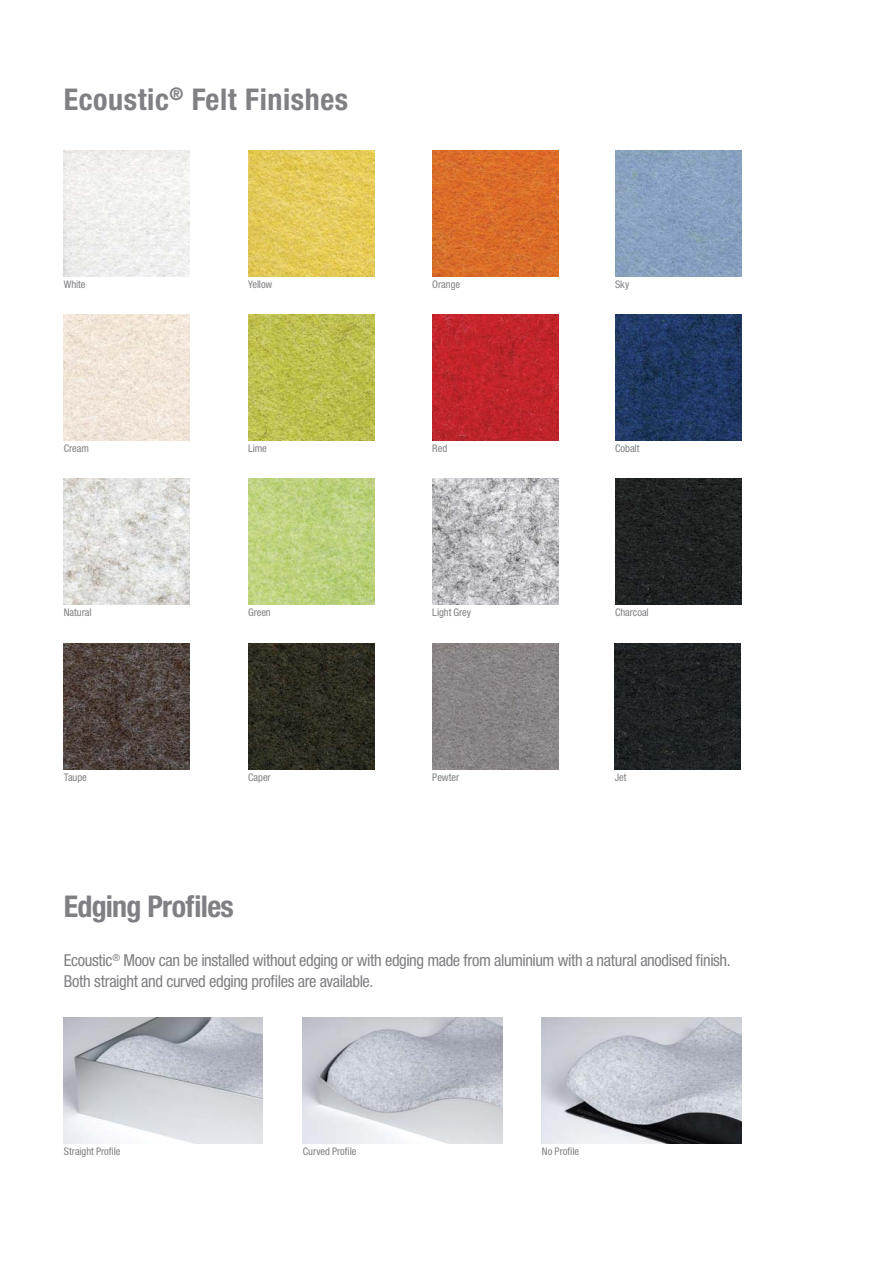
<style>
.page{position:relative;width:893px;height:1263px;background:#fff}
.page>*{position:absolute;margin:0;border:0;box-sizing:border-box;transform-origin:0 0}
.t1{font:700 condensed 30px "Helvetica Neue LT Std";letter-spacing:.02em;color:#807f83}
.t2{font:700 condensed 30px "Helvetica Neue LT Std";letter-spacing:-.025em;color:#807f83}
.t3{font:condensed 16.5px/21px "Helvetica Neue LT Std";letter-spacing:-.025em;color:#807f83}
.t4{font:condensed 10.5px "Helvetica Neue LT Std";letter-spacing:-.005em;color:#807f83}
</style>
<div class="page">
<img style="left:64px;top:150px;width:126px;height:126px">
<img style="left:64px;top:1017px;width:199px;height:126px">
<img style="left:303px;top:1017px;width:199px;height:126px">
<img style="left:542px;top:1017px;width:199px;height:126px">
<img style="left:615px;top:150px;width:126px;height:126px">
<img style="left:432px;top:150px;width:126px;height:126px">
<img style="left:248px;top:150px;width:126px;height:126px">
<img style="left:64px;top:314px;width:126px;height:126px">
<img style="left:615px;top:314px;width:126px;height:126px">
<img style="left:432px;top:314px;width:126px;height:126px">
<img style="left:248px;top:314px;width:126px;height:126px">
<img style="left:64px;top:478px;width:126px;height:127px">
<img style="left:615px;top:478px;width:126px;height:127px">
<img style="left:432px;top:478px;width:126px;height:127px">
<img style="left:248px;top:478px;width:126px;height:127px">
<img style="left:64px;top:643px;width:126px;height:126px">
<img style="left:432px;top:643px;width:126px;height:126px">
<img style="left:615px;top:643px;width:126px;height:126px">
<img style="left:248px;top:643px;width:126px;height:126px">
<h1 class="t1" style="left:64px;top:81px;width:286px">Ecoustic<sup>®</sup> Felt Finishes</h1>
<p class="t4" style="left:64px;top:278px;width:23px">White</p>
<p class="t4" style="left:248px;top:278px;width:26px">Yellow</p>
<p class="t4" style="left:432px;top:278px;width:29px">Orange</p>
<p class="t4" style="left:615px;top:278px;width:16px">Sky</p>
<p class="t4" style="left:64px;top:442px;width:27px">Cream</p>
<p class="t4" style="left:248px;top:442px;width:20px">Lime</p>
<p class="t4" style="left:432px;top:442px;width:16px">Red</p>
<p class="t4" style="left:615px;top:442px;width:26px">Cobalt</p>
<p class="t4" style="left:64px;top:606px;width:29px">Natural</p>
<p class="t4" style="left:248px;top:606px;width:24px">Green</p>
<p class="t4" style="left:432px;top:606px;width:40px">Light Grey</p>
<p class="t4" style="left:615px;top:606px;width:35px">Charcoal</p>
<p class="t4" style="left:64px;top:772px;width:25px">Taupe</p>
<p class="t4" style="left:248px;top:772px;width:24px">Caper</p>
<p class="t4" style="left:432px;top:772px;width:28px">Pewter</p>
<p class="t4" style="left:615px;top:772px;width:13px">Jet</p>
<h1 class="t2" style="left:64px;top:888px;width:172px">Edging Profiles</h1>
<p class="t3" style="left:64px;top:950px;width:668px">Ecoustic<sup>®</sup> Moov can be installed without edging or with edging made from aluminium with a natural anodised finish.<br>Both straight and curved edging profiles are available.</p>
<p class="t4" style="left:64px;top:1145px;width:58px">Straight Profile</p>
<p class="t4" style="left:303px;top:1145px;width:55px">Curved Profile</p>
<p class="t4" style="left:542px;top:1145px;width:39px">No Profile</p>
</div>
